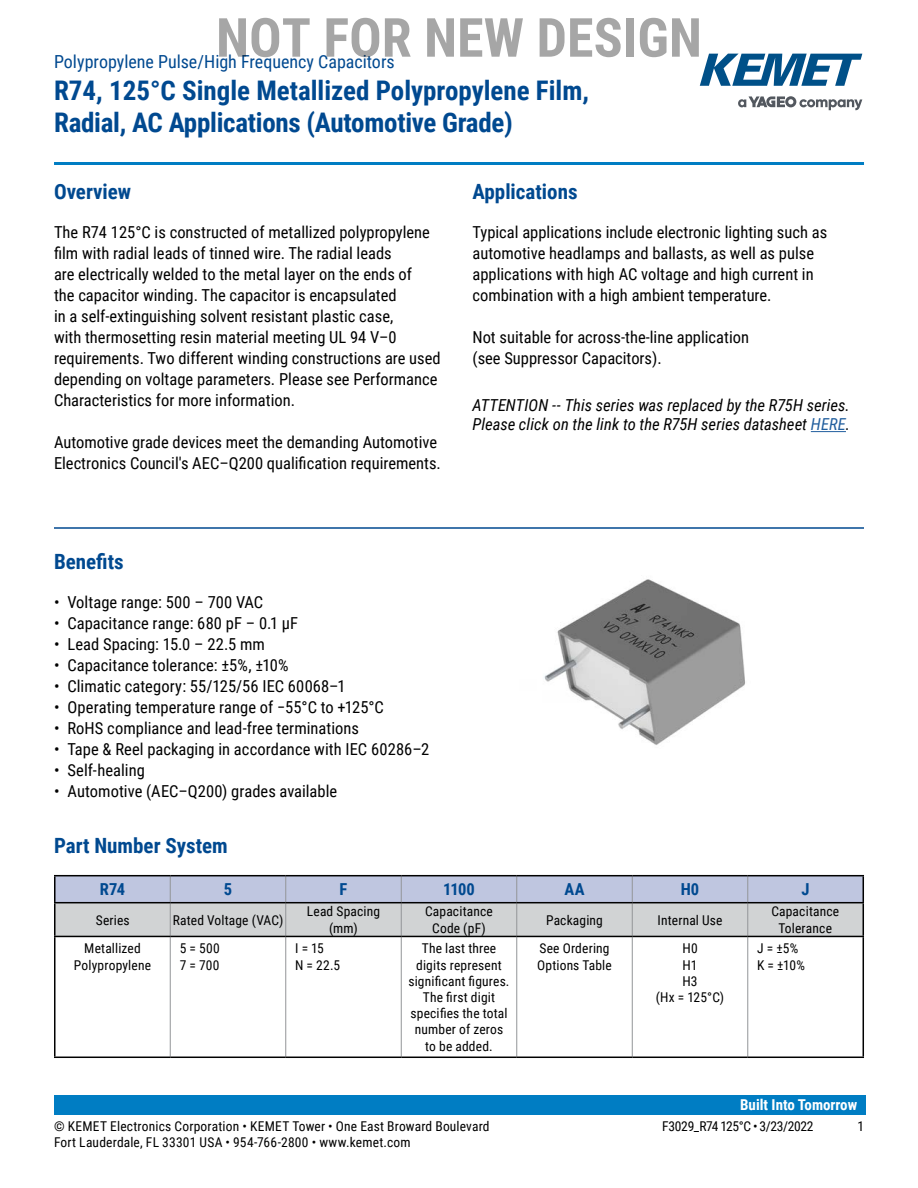
<style>
.page{position:relative;width:918px;height:1188px;background:#fff}
.page>*{position:absolute;margin:0;border:0;box-sizing:border-box;transform-origin:0 0}
.t1{font:700 54px "Roboto Condensed";color:rgb(0 0 0/.35)}
.t2{font:700 27px/32.4px "Roboto Condensed";letter-spacing:-.01em;color:#004990}
.t3{font:700 21px "Roboto Condensed";color:#004990}
.t4{font:18px "Roboto Condensed";color:#004990}
.t5{font:16.5px/21px "Roboto Condensed";color:#000}
.t6{font:italic 16.5px/19.8px "Roboto Condensed";color:#000}
.t7{font:700 16.5px "Roboto Condensed";letter-spacing:.005em;color:#004990}
.t8{font:700 15px "Roboto Condensed";color:#fff}
.t9{font:13.5px/16.2px "Roboto Condensed";letter-spacing:.015em;color:#000;text-align:center}
.t10{font:13.5px "Roboto Condensed";letter-spacing:-.02em;color:#000}
.s1{color:#215e9e}
</style>
<div class="page">
<svg style="left:738px;top:96px;width:124px;height:14px"></svg>
<svg style="left:700px;top:54px;width:162px;height:32px"></svg>
<div style="left:54px;top:1095px;width:811px;height:20px;background:#007dc3"></div>
<hr style="left:54px;top:527px;width:810px;height:2px;background:#004990">
<hr style="left:54px;top:162px;width:810px;height:3px;background:#007dc3">
<hr style="left:170px;top:937px;width:1px;height:120px;background:#939598">
<hr style="left:285px;top:937px;width:1px;height:120px;background:#939598">
<hr style="left:401px;top:937px;width:1px;height:120px;background:#939598">
<hr style="left:516px;top:937px;width:1px;height:120px;background:#939598">
<hr style="left:632px;top:937px;width:1px;height:120px;background:#939598">
<hr style="left:747px;top:937px;width:1px;height:120px;background:#939598">
<svg style="left:56px;top:876px;width:808px;height:60px;background:#c4c8d3"></svg>
<hr style="left:54px;top:903px;width:2px;height:33px;background:#000">
<hr style="left:863px;top:903px;width:1px;height:33px;background:#000">
<hr style="left:54px;top:875px;width:116px;height:1px;background:#000">
<hr style="left:54px;top:876px;width:2px;height:26px;background:#000">
<hr style="left:170px;top:875px;width:116px;height:1px;background:#000">
<hr style="left:286px;top:875px;width:115px;height:1px;background:#000">
<hr style="left:401px;top:875px;width:116px;height:1px;background:#000">
<hr style="left:517px;top:875px;width:115px;height:1px;background:#000">
<hr style="left:632px;top:875px;width:116px;height:1px;background:#000">
<hr style="left:748px;top:875px;width:116px;height:1px;background:#000">
<hr style="left:54px;top:902px;width:116px;height:1px;background:#000">
<hr style="left:170px;top:902px;width:116px;height:1px;background:#000">
<hr style="left:286px;top:902px;width:115px;height:1px;background:#000">
<hr style="left:401px;top:902px;width:116px;height:1px;background:#000">
<hr style="left:517px;top:902px;width:115px;height:1px;background:#000">
<hr style="left:632px;top:902px;width:116px;height:1px;background:#000">
<hr style="left:748px;top:902px;width:116px;height:1px;background:#000">
<hr style="left:54px;top:936px;width:116px;height:1px;background:#000">
<hr style="left:54px;top:937px;width:2px;height:120px;background:#000">
<hr style="left:170px;top:936px;width:116px;height:1px;background:#000">
<hr style="left:286px;top:936px;width:115px;height:1px;background:#000">
<hr style="left:401px;top:936px;width:116px;height:1px;background:#000">
<hr style="left:517px;top:936px;width:115px;height:1px;background:#000">
<hr style="left:632px;top:936px;width:116px;height:1px;background:#000">
<hr style="left:748px;top:936px;width:116px;height:1px;background:#000">
<hr style="left:863px;top:937px;width:1px;height:120px;background:#000">
<hr style="left:54px;top:1057px;width:116px;height:1px;background:#000">
<hr style="left:170px;top:1057px;width:116px;height:1px;background:#000">
<hr style="left:286px;top:1057px;width:115px;height:1px;background:#000">
<hr style="left:401px;top:1057px;width:116px;height:1px;background:#000">
<hr style="left:517px;top:1057px;width:115px;height:1px;background:#000">
<hr style="left:632px;top:1057px;width:116px;height:1px;background:#000">
<hr style="left:748px;top:1057px;width:116px;height:1px;background:#000">
<img style="left:544px;top:579px;width:201px;height:166px">
<hr style="left:811px;top:431px;width:35px;height:1px;background:#215e9e">
<h1 class="t1" style="left:216px;top:0;width:487px">NOT FOR NEW DESIGN</h1>
<p class="t4" style="left:54px;top:48px;width:342px">Polypropylene Pulse/High Frequency Capacitors</p>
<h2 class="t2" style="left:54px;top:73px;width:537px">R74, 125°C Single Metallized Polypropylene Film,<br>Radial, AC Applications (Automotive Grade)</h2>
<p class="t3" style="left:54px;top:177px;width:79px">Overview</p>
<p class="t5" style="left:54px;top:221px;width:388px">The R74 125°C is constructed of metallized polypropylene film with radial leads of tinned wire. The radial leads<br>are electrically welded to the metal layer on the ends of<br>the capacitor winding. The capacitor is encapsulated<br>in a self-extinguishing solvent resistant plastic case,<br>with thermosetting resin material meeting UL 94 V–0 requirements. Two different winding constructions are used depending on voltage parameters. Please see Performance Characteristics for more information.</p>
<p class="t5" style="left:54px;top:431px;width:388px">Automotive grade devices meet the demanding Automotive<br>Electronics Council's AEC–Q200 qualification requirements.</p>
<p class="t3" style="left:54px;top:547px;width:71px">Benefits</p>
<p class="t5" style="left:54px;top:591px;width:211px">• Voltage range: 500 – 700 VAC</p>
<p class="t5" style="left:54px;top:612px;width:246px">• Capacitance range: 680 pF – 0.1 µF</p>
<p class="t5" style="left:54px;top:633px;width:213px">• Lead Spacing: 15.0 – 22.5 mm</p>
<p class="t5" style="left:54px;top:654px;width:236px">• Capacitance tolerance: ±5%, ±10%</p>
<p class="t5" style="left:54px;top:675px;width:293px">• Climatic category: 55/125/56 IEC 60068–1</p>
<p class="t5" style="left:54px;top:696px;width:331px">• Operating temperature range of −55°C to +125°C</p>
<p class="t5" style="left:54px;top:717px;width:306px">• RoHS compliance and lead-free terminations</p>
<p class="t5" style="left:54px;top:738px;width:377px">• Tape &amp; Reel packaging in accordance with IEC 60286–2</p>
<p class="t5" style="left:54px;top:759px;width:92px">• Self-healing</p>
<p class="t5" style="left:54px;top:780px;width:285px">• Automotive (AEC–Q200) grades available</p>
<p class="t3" style="left:472px;top:177px;width:107px">Applications</p>
<p class="t5" style="left:472px;top:221px;width:356px">Typical applications include electronic lighting such as automotive headlamps and ballasts, as well as pulse applications with high AC voltage and high current in combination with a high ambient temperature.</p>
<p class="t5" style="left:472px;top:326px;width:278px">Not suitable for across-the-line application (see Suppressor Capacitors).</p>
<p class="t6" style="left:472px;top:394px;width:379px">ATTENTION -- This series was replaced by the R75H series.<br>Please click on the link to the R75H series datasheet <span class="s1">HERE</span>.</p>
<p class="t3" style="left:54px;top:831px;width:175px">Part Number System</p>
<p class="t7" style="left:100px;top:878px;width:27px">R74</p>
<p class="t7" style="left:224px;top:878px;width:10px">5</p>
<p class="t7" style="left:340px;top:878px;width:9px">F</p>
<p class="t7" style="left:443px;top:878px;width:33px">1100</p>
<p class="t7" style="left:564px;top:878px;width:22px">AA</p>
<p class="t7" style="left:681px;top:878px;width:20px">H0</p>
<p class="t7" style="left:801px;top:878px;width:10px">J</p>
<p class="t9" style="left:96px;top:911px;width:35px">Series</p>
<p class="t9" style="left:173px;top:911px;width:112px">Rated Voltage (VAC)</p>
<p class="t9" style="left:307px;top:903px;width:75px">Lead Spacing (mm)</p>
<p class="t9" style="left:425px;top:903px;width:69px">Capacitance<br>Code (pF)</p>
<p class="t9" style="left:546px;top:911px;width:58px">Packaging</p>
<p class="t9" style="left:658px;top:911px;width:66px">Internal Use</p>
<p class="t9" style="left:771px;top:903px;width:69px">Capacitance<br>Tolerance</p>
<p class="t9" style="left:74px;top:940px;width:79px">Metallized<br>Polypropylene</p>
<p class="t9" style="left:180px;top:940px;width:41px;text-align:left">5 = 500<br>7 = 700</p>
<p class="t9" style="left:295px;top:940px;width:47px;text-align:left">I = 15<br>N = 22.5</p>
<p class="t9" style="left:409px;top:940px;width:102px">The last three digits represent significant figures.<br>The first digit specifies the total number of zeros to be added.</p>
<p class="t9" style="left:537px;top:940px;width:76px;text-align:left">See Ordering<br>Options Table</p>
<p class="t9" style="left:656px;top:940px;width:70px">H0<br>H1<br>H3<br>(Hx = 125°C)</p>
<p class="t9" style="left:757px;top:940px;width:49px;text-align:left">J = ±5%<br>K = ±10%</p>
<p class="t8" style="left:740px;top:1094px;width:119px">Built Into Tomorrow</p>
<p class="t9" style="left:54px;top:1117px;width:437px">© KEMET Electronics Corporation • KEMET Tower • One East Broward Boulevard</p>
<p class="t10" style="left:662px;top:1116px;width:153px">F3029_R74 125°C • 3/23/2022</p>
<p class="t9" style="left:857px;top:1117px;width:8px">1</p>
<p class="t9" style="left:54px;top:1133px;width:358px">Fort Lauderdale, FL 33301 USA • 954-766-2800 • www.kemet.com</p>
</div>
